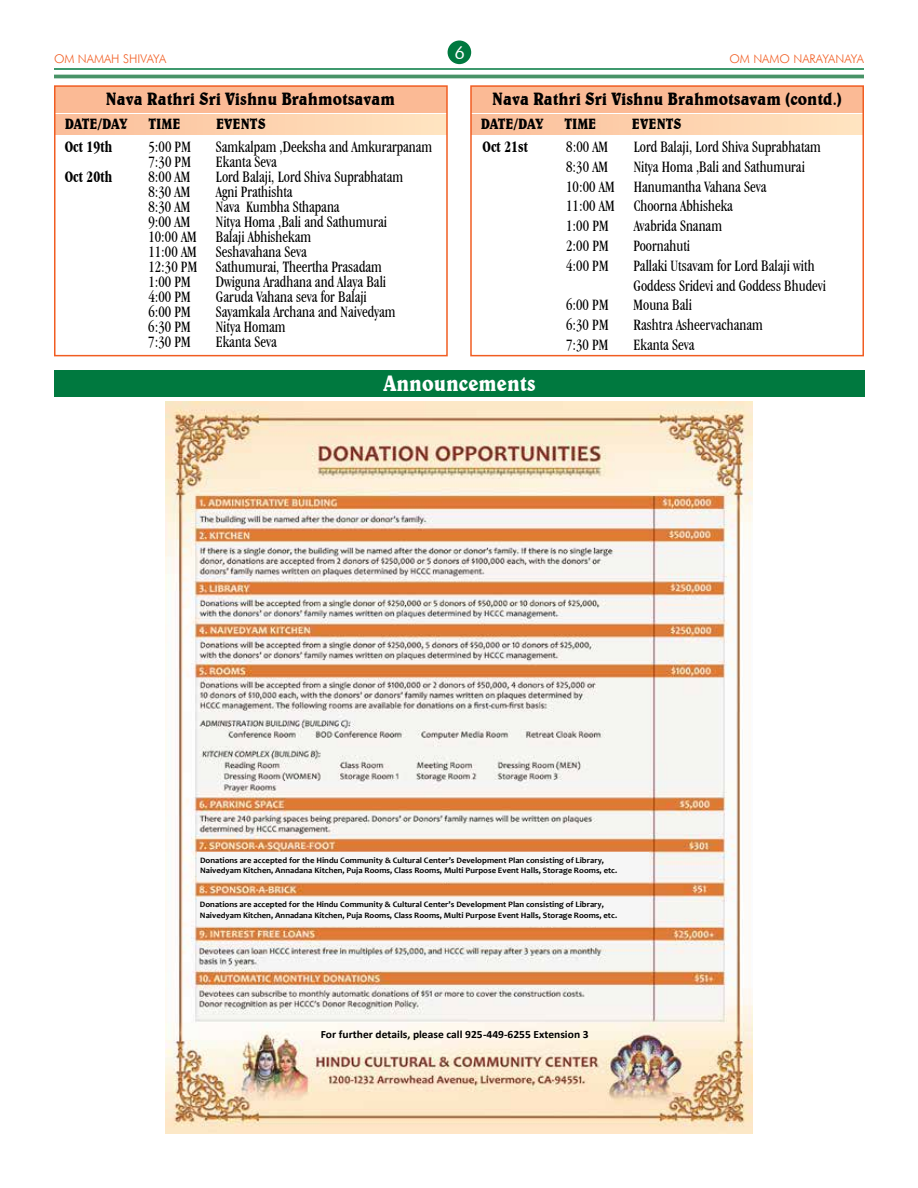
<style>
.page{position:relative;width:918px;height:1188px;background:#fff}
.page>*{position:absolute;margin:0;border:0;box-sizing:border-box;transform-origin:0 0}
.t1{font:700 22.5px "Belwe BT";color:#fff;scale:.85 1}
.t2{font:700 18px "Belwe BT";color:#000;scale:.85 1}
.t3{font:18px "Futura BT";color:#fff}
.t4{font:condensed 16.5px/19.8px "Garamond IT Cby BT";color:#000;scale:.9 1}
.t5{font:700 condensed 16.5px "Garamond IT Cby BT";color:#000;scale:.9 1}
.t6{font:700 15px "Belwe BT";color:#000;scale:.85 1}
.t7{font:300 12px "Futura BT";color:#f15d22}
.t8{font:700 11.1px "Calibri";color:#000;scale:1.04 1}
.t9{font:700 8.25px/10.2px "Candara";color:#000;scale:1.04 1}
</style>
<div class="page">
<hr style="left:54px;top:68px;width:810px;height:2px;background:#00793f">
<hr style="left:54px;top:75px;width:810px;height:3px;background:#489367">
<div style="left:448px;top:40px;width:23px;height:24px;background:#00793f;border-radius:50%"></div>
<div style="left:55px;top:86px;width:392px;height:26px;background:#fbba95"></div>
<div style="left:55px;top:115px;width:392px;height:20px;background:linear-gradient(to right,#fbbd9a,#ffe5c1)"></div>
<div style="left:471px;top:86px;width:392px;height:26px;background:#fbba95"></div>
<div style="left:471px;top:115px;width:392px;height:20px;background:linear-gradient(to right,#fbbd9a,#ffe5c1)"></div>
<div style="left:470px;top:85px;width:394px;height:271px;border:2px solid #f15d22"></div>
<div style="left:54px;top:85px;width:394px;height:271px;border:2px solid #f15d22"></div>
<div style="left:54px;top:370px;width:810px;height:27px;background:#00793f"></div>
<img style="left:165px;top:402px;width:588px;height:732px">
<div style="left:197px;top:853px;width:452px;height:28px;background:#f6f6f6"></div>
<div style="left:197px;top:897px;width:452px;height:28px;background:#f6f6f6"></div>
<p class="t7" style="left:54px;top:52px;width:114px">OM NAMAH SHIVAYA</p>
<p class="t3" style="left:454px;top:42px;width:12px">6</p>
<p class="t7" style="left:729px;top:52px;width:136px">OM NAMO NARAYANAYA</p>
<p class="t2" style="left:106px;top:87px;width:342px">Nava Rathri Sri Vishnu Brahmotsavam</p>
<p class="t2" style="left:492px;top:87px;width:413px">Nava Rathri Sri Vishnu Brahmotsavam (contd.)</p>
<p class="t6" style="left:65px;top:115px;width:11px">DATE</p>
<p class="t6" style="left:98px;top:115px;width:53px">/DAY TIMEE</p>
<p class="t6" style="left:224px;top:115px;width:21px">VENTS</p>
<p class="t6" style="left:481px;top:115px;width:11px">DATE</p>
<p class="t6" style="left:514px;top:115px;width:53px">/DAY TIMEE</p>
<p class="t6" style="left:640px;top:115px;width:21px">VENTS</p>
<p class="t5" style="left:483px;top:137px;width:52px">Oct 21st</p>
<p class="t4" style="left:566px;top:137px;width:48px">8:00 AM</p>
<p class="t4" style="left:634px;top:137px;width:210px">Lord Balaji, Lord Shiva Suprabhatam</p>
<p class="t4" style="left:566px;top:157px;width:48px">8:30 AM</p>
<p class="t5" style="left:65px;top:137px;width:54px">Oct 19th</p>
<p class="t4" style="left:148px;top:137px;width:49px">5:00 PM</p>
<p class="t4" style="left:216px;top:137px;width:242px">Samkalpam ,Deeksha and Amkurarpanam</p>
<p class="t4" style="left:148px;top:152px;width:49px">7:30 PM</p>
<p class="t4" style="left:216px;top:152px;width:69px">Ekanta Seva</p>
<p class="t5" style="left:65px;top:167px;width:54px">Oct 20th</p>
<p class="t4" style="left:148px;top:167px;width:48px">8:00 AM</p>
<p class="t4" style="left:216px;top:167px;width:210px">Lord Balaji, Lord Shiva Suprabhatam</p>
<p class="t4" style="left:148px;top:182px;width:48px">8:30 AM</p>
<p class="t4" style="left:216px;top:182px;width:87px">Agni Prathishta</p>
<p class="t4" style="left:148px;top:197px;width:48px">8:30 AM</p>
<p class="t4" style="left:216px;top:197px;width:139px">Nava Kumbha Sthapana</p>
<p class="t4" style="left:148px;top:212px;width:48px">9:00 AM</p>
<p class="t4" style="left:566px;top:157px;width:267px;text-indent:68px">Nitya Homa ,Bali and Sathumurai<br>10:00 AM Hanumantha Vahana Seva<br>11:00 AM Choorna Abhisheka<br>1:00 PM</p>
<p class="t4" style="left:148px;top:214px;width:267px;line-height:15px;text-indent:68px">Nitya Homa ,Bali and Sathumurai<br>10:00 AM Balaji Abhishekam<br>11:00 AM Seshavahana Seva<br>12:30 PM Sathumurai, Theertha Prasadam<br>1:00 PM</p>
<p class="t4" style="left:634px;top:216px;width:100px">Avabrida Snanam</p>
<p class="t4" style="left:566px;top:236px;width:49px">2:00 PM</p>
<p class="t4" style="left:634px;top:236px;width:64px">Poornahuti</p>
<p class="t4" style="left:566px;top:255px;width:49px">4:00 PM</p>
<p class="t4" style="left:634px;top:255px;width:215px">Pallaki Utsavam for Lord Balaji with<br>Goddess Sridevi and Goddess Bhudevi</p>
<p class="t4" style="left:566px;top:295px;width:49px">6:00 PM</p>
<p class="t4" style="left:634px;top:295px;width:66px">Mouna Bali</p>
<p class="t4" style="left:566px;top:315px;width:49px">6:30 PM</p>
<p class="t4" style="left:634px;top:315px;width:145px">Rashtra Asheervachanam</p>
<p class="t4" style="left:566px;top:335px;width:49px">7:30 PM</p>
<p class="t4" style="left:634px;top:335px;width:69px">Ekanta Seva</p>
<p class="t4" style="left:216px;top:272px;width:191px">Dwiguna Aradhana and Alaya Bali</p>
<p class="t4" style="left:148px;top:287px;width:49px">4:00 PM</p>
<p class="t4" style="left:216px;top:287px;width:169px">Garuda Vahana seva for Balaji</p>
<p class="t4" style="left:148px;top:302px;width:49px">6:00 PM</p>
<p class="t4" style="left:216px;top:302px;width:201px">Sayamkala Archana and Naivedyam</p>
<p class="t4" style="left:148px;top:317px;width:49px">6:30 PM</p>
<p class="t4" style="left:216px;top:317px;width:79px">Nitya Homam</p>
<p class="t4" style="left:148px;top:332px;width:49px">7:30 PM</p>
<p class="t4" style="left:216px;top:332px;width:69px">Ekanta Seva</p>
<h1 class="t1" style="left:383px;top:369px;width:180px">Announcements</h1>
<p class="t9" style="left:200px;top:855px;width:403px">Donations are accepted for the Hindu Community &amp; Cultural Center’s Development Plan consisting of Library,<br>Naivedyam Kitchen, Annadana Kitchen, Puja Rooms, Class Rooms, Multi Purpose Event Halls, Storage Rooms, etc.</p>
<p class="t9" style="left:200px;top:900px;width:403px">Donations are accepted for the Hindu Community &amp; Cultural Center’s Development Plan consisting of Library,<br>Naivedyam Kitchen, Annadana Kitchen, Puja Rooms, Class Rooms, Multi Purpose Event Halls, Storage Rooms, etc.</p>
<p class="t8" style="left:321px;top:1027px;width:259px">For further details, please call 925-449-6255 Extension 3</p>
</div>
